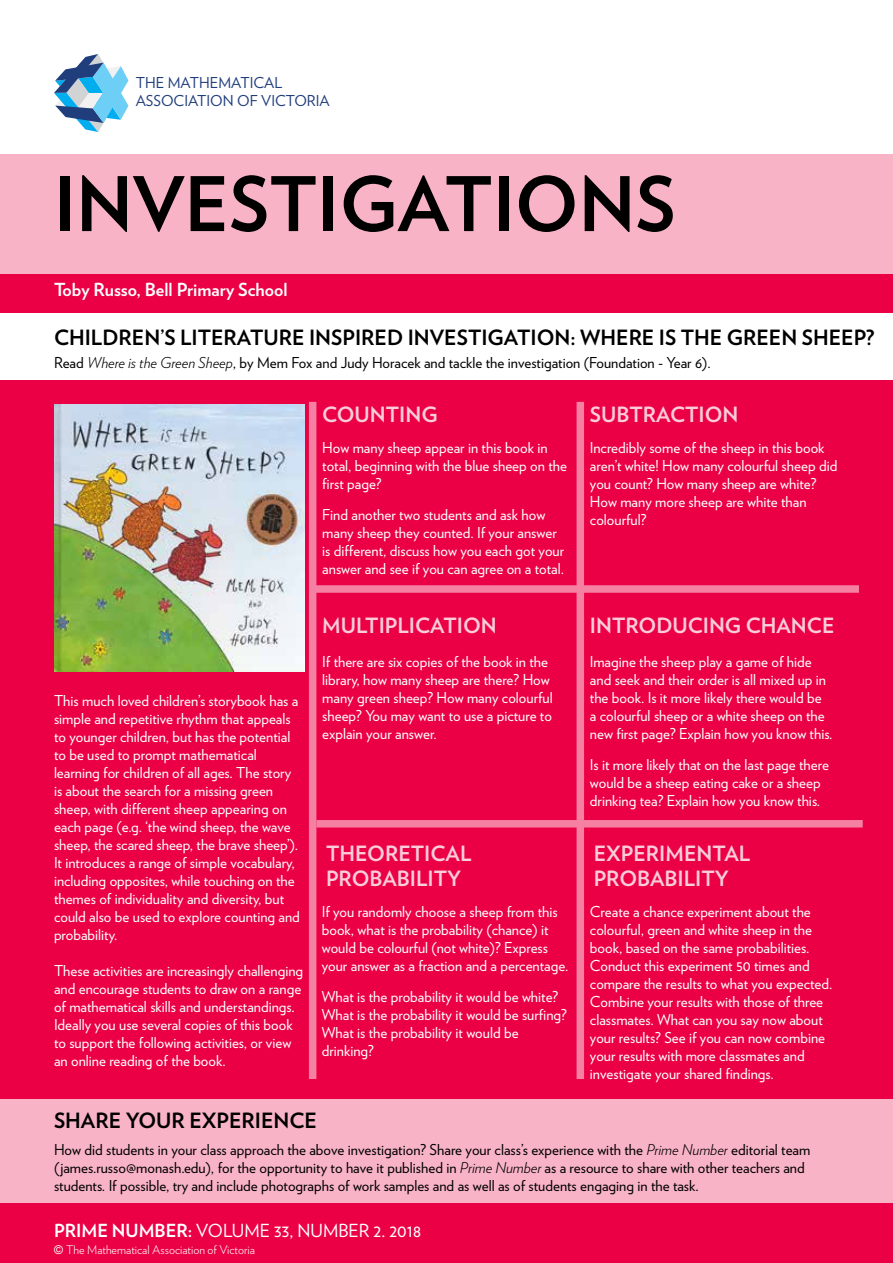
<style>
.page{position:relative;width:893px;height:1263px;background:#eb0045}
.page>*{position:absolute;margin:0;border:0;box-sizing:border-box;transform-origin:0 0}
.t1{font:700 75px "Verlag";color:#000}
.t2{font:700 21px/25.2px "Verlag";color:#fbccda}
.t3{font:700 21px "Verlag";color:#000}
.t4{font:18px "Verlag";color:#fff}
.t5{font:700 18px "Verlag";color:#fff}
.t6{font:15px/18px "Verlag";color:#fff}
.t7{font:15px/18px "Verlag";color:#000}
.t8{font:15px/18px "Verlag";color:#203d7c}
.t9{font:300 12px "Verlag";color:#fff}
.s1{font-weight:300;font-style:italic}
.s2{font-weight:700}
.s3{font-family:"Arial";font-weight:400}
</style>
<div class="page">
<div style="left:0;top:1099px;width:893px;height:103px;background:#f9b3c7"></div>
<div style="left:0;top:153px;width:893px;height:120px;background:#f9b3c7"></div>
<div style="left:0;top:0;width:893px;height:154px;background:#fff"></div>
<div style="left:313px;top:585px;width:546px;height:8px;background:#f580a2"></div>
<div style="left:0;top:313px;width:893px;height:67px;background:#fff"></div>
<div style="left:309px;top:402px;width:7px;height:677px;background:#f580a2"></div>
<svg style="left:54px;top:54px;width:74px;height:78px"></svg>
<div style="left:577px;top:402px;width:7px;height:677px;background:#f580a2"></div>
<img style="left:54px;top:405px;width:251px;height:266px">
<div style="left:316px;top:820px;width:547px;height:7px;background:#f580a2"></div>
<p class="t8" style="left:136px;top:73px;width:196px">THE MATHEMATICAL<br>ASSOCIATION OF VICTORIA</p>
<h1 class="t1" style="left:54px;top:145px;width:623px">INVESTIGATIONS</h1>
<p class="t5" style="left:54px;top:275px;width:235px">Toby Russo, Bell Primary School</p>
<h2 class="t3" style="left:54px;top:321px;width:822px">CHILDREN’S LITERATURE INSPIRED INVESTIGATION: WHERE IS THE GREEN SHEEP?</h2>
<p class="t7" style="left:54px;top:353px;width:658px">Read <span class="s1">Where is the Green Sheep</span>, by Mem Fox and Judy Horacek and tackle the investigation (Foundation - Year 6).</p>
<h2 class="t2" style="left:322px;top:400px;width:117px">COUNTING</h2>
<p class="t6" style="left:322px;top:438px;width:246px">How many sheep appear in this book in total, beginning with the blue sheep on the first page?</p>
<p class="t6" style="left:322px;top:505px;width:243px">Find another two students and ask how many sheep they counted. If your answer is different, discuss how you each got your answer and see if you can agree on a total.</p>
<p class="t6" style="left:54px;top:691px;width:247px">This much loved children’s storybook has a simple and repetitive rhythm that appeals to younger children, but has the potential to be used to prompt mathematical learning for children of all ages. The story is about the search for a missing green sheep, with different sheep appearing on each page (e.g. ‘the wind sheep, the wave sheep, the scared sheep, the brave sheep’).<br>It introduces a range of simple vocabulary, including opposites, while touching on the themes of individuality and diversity, but could also be used to explore counting and probability.</p>
<p class="t6" style="left:54px;top:961px;width:251px">These activities are increasingly challenging and encourage students to draw on a range of mathematical skills and understandings.<br>Ideally you use several copies of this book to support the following activities, or view an online reading of the book.</p>
<h2 class="t2" style="left:322px;top:612px;width:176px">MULTIPLICATION</h2>
<p class="t6" style="left:322px;top:652px;width:232px">If there are six copies of the book in the library, how many sheep are there? How many green sheep? How many colourful sheep? You may want to use a picture to explain your answer.</p>
<h2 class="t2" style="left:326px;top:839px;width:147px">THEORETICAL<br>PROBABILITY</h2>
<p class="t6" style="left:322px;top:902px;width:248px">If you randomly choose a sheep from this book, what is the probability (chance) it would be colourful (not white)? Express your answer as a fraction and a percentage.</p>
<p class="t6" style="left:322px;top:986px;width:247px">What is the probability it would be white?<br>What is the probability it would be surfing?<br>What is the probability it would be drinking?</p>
<h2 class="t3" style="left:54px;top:1104px;width:265px">SHARE YOUR EXPERIENCE</h2>
<h2 class="t2" style="left:590px;top:400px;width:150px">SUBTRACTION</h2>
<p class="t6" style="left:590px;top:438px;width:249px">Incredibly some of the sheep in this book aren’t white! How many colourful sheep did you count? How many sheep are white?<br>How many more sheep are white than colourful?</p>
<h2 class="t2" style="left:590px;top:612px;width:246px">INTRODUCING CHANCE</h2>
<p class="t6" style="left:590px;top:652px;width:244px">Imagine the sheep play a game of hide and seek and their order is all mixed up in the book. Is it more likely there would be<br>a colourful sheep or a white sheep on the new first page? Explain how you know this.</p>
<p class="t6" style="left:590px;top:755px;width:241px">Is it more likely that on the last page there would be a sheep eating cake or a sheep drinking tea? Explain how you know this.</p>
<h2 class="t2" style="left:594px;top:839px;width:158px">EXPERIMENTAL<br>PROBABILITY</h2>
<p class="t6" style="left:590px;top:902px;width:244px">Create a chance experiment about the colourful, green and white sheep in the book, based on the same probabilities.<br>Conduct this experiment 50 times and compare the results to what you expected.<br>Combine your results with those of three classmates. What can you say now about your results? See if you can now combine your results with more classmates and investigate your shared findings.</p>
<p class="t7" style="left:54px;top:1140px;width:758px">How did students in your class approach the above investigation? Share your class’s experience with the <span class="s1">Prime Number</span> editorial team (james.russo@monash.edu), for the opportunity to have it published in <span class="s1">Prime Number</span> as a resource to share with other teachers and students. If possible, try and include photographs of work samples and as well as of students engaging in the task.</p>
<p class="t4" style="left:54px;top:1217px;width:369px"><span class="s2">PRIME NUMBER:</span> VOLUME 33, NUMBER 2. 2018</p>
<p class="t9" style="left:54px;top:1240px;width:203px"><span class="s3">©</span> The Mathematical Association of Victoria</p>
</div>
